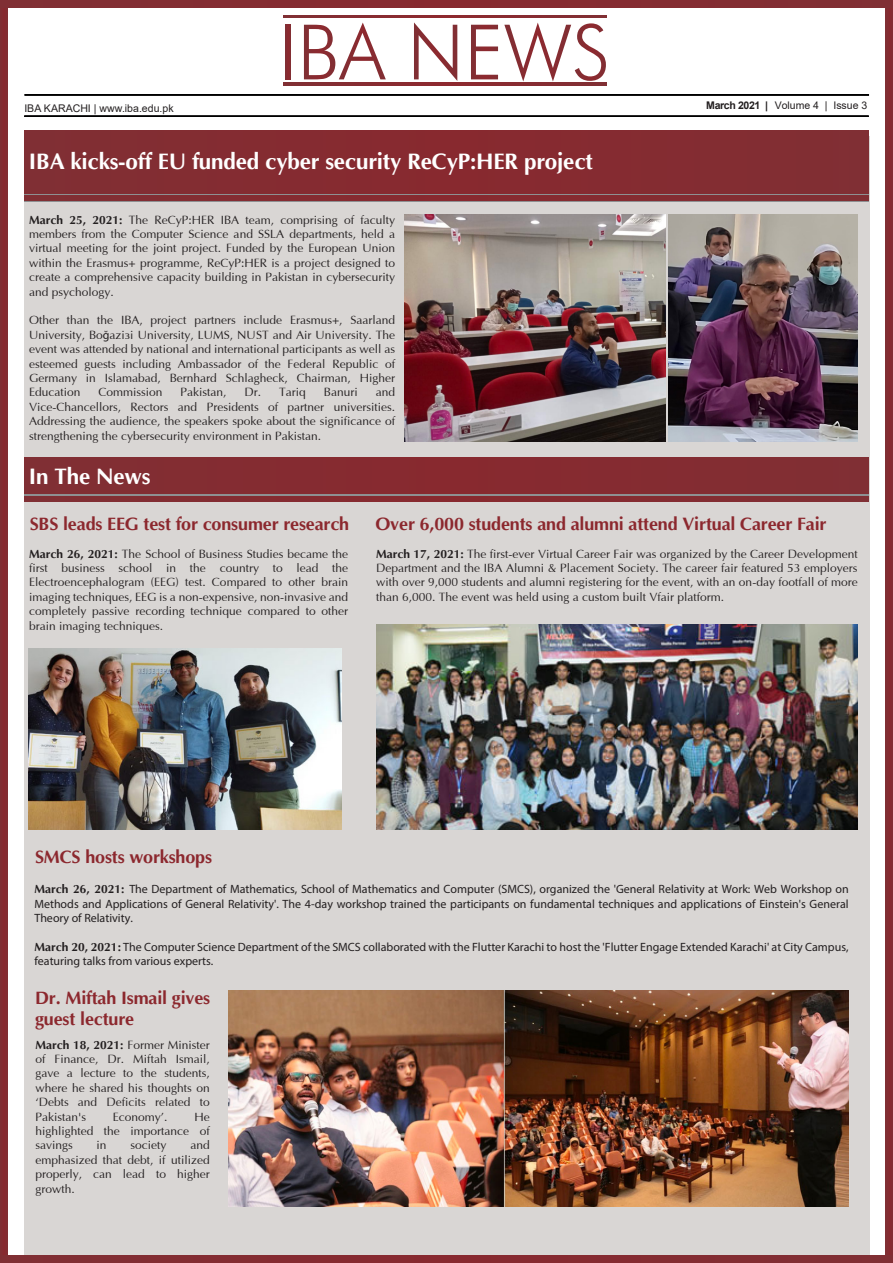
<style>
.page{position:relative;width:893px;height:1263px;background:#fff}
.page>*{position:absolute;margin:0;border:0;box-sizing:border-box;transform-origin:0 0}
.t1{font:700 22.8px "Optima";letter-spacing:-.01em;color:#fff}
.t2{font:700 18.3px/21.6px "Optima";letter-spacing:-.01em;color:#8c282e}
.t3{font:12px/14.4px "Optima";color:#231f20;text-align:justify}
.t4{font:12px/14.4px "Myriad Pro";color:#231f20;text-align:justify}
.t5{font:10.5px "Arial";color:#231f20}
.s1{font-weight:700}
.s2{font-family:"Myriad Pro"}
.s3{font-family:"Optima";font-weight:700}
</style>
<div class="page">
<div style="left:24px;top:136px;width:845px;height:1127px;background:#d9d6d4"></div>
<svg style="left:24px;top:193px;width:845px;height:8px;fill:#852d32"></svg>
<div style="left:24px;top:131px;width:845px;height:62px;background:#842c31"></div>
<hr style="left:24px;top:196px;width:845px;height:4px;background:#842c31">
<div style="left:24px;top:493px;width:845px;height:9px;background:#8e9092"></div>
<div style="left:24px;top:457px;width:845px;height:37px;background:#842c31"></div>
<div style="left:24px;top:496px;width:845px;height:5px;background:#842c31"></div>
<hr style="left:24px;top:95px;width:845px;height:1px;background:#000">
<hr style="left:24px;top:116px;width:845px;height:1px;background:#000">
<div style="left:0;top:0;width:7px;height:1263px;background:#852b31"></div>
<div style="left:885px;top:0;width:8px;height:1263px;background:#842c31"></div>
<div style="left:0;top:0;width:893px;height:7px;background:#842c31"></div>
<div style="left:0;top:1255px;width:893px;height:8px;background:#842c31"></div>
<hr style="left:283px;top:15px;width:324px;height:3px;background:#872c31">
<div style="left:285px;top:25px;width:5px;height:54px;background:#892b31"></div>
<svg style="left:304px;top:23px;width:82px;height:56px"></svg>
<svg style="left:414px;top:22px;width:43px;height:59px"></svg>
<svg style="left:471px;top:25px;width:27px;height:54px"></svg>
<svg style="left:504px;top:23px;width:102px;height:59px"></svg>
<hr style="left:283px;top:83px;width:323px;height:2px;background:#872c31">
<img style="left:376px;top:624px;width:482px;height:206px">
<img style="left:28px;top:648px;width:314px;height:182px">
<img style="left:228px;top:990px;width:620px;height:217px">
<img style="left:669px;top:214px;width:189px;height:228px">
<img style="left:404px;top:214px;width:262px;height:228px">
<p class="t5" style="left:24px;top:101px;width:151px">IBA KARACHI | www.iba.edu.pk</p>
<p class="t5" style="left:706px;top:98px;width:163px"><span class="s1">March 2021 |</span> Volume 4 | Issue 3</p>
<h1 class="t1" style="left:29px;top:148px;width:566px">IBA kicks-off EU funded cyber security ReCyP:HER project</h1>
<p class="t3" style="left:29px;top:213px;width:368px"><span class="s1">March 25, 2021:</span> The ReCyP:HER IBA team, comprising of faculty members from the Computer Science and SSLA departments, held a virtual meeting for the joint project. Funded by the European Union within the Erasmus+ programme, ReCyP:HER is a project designed to create a comprehensive capacity building in Pakistan in cybersecurity and psychology.</p>
<p class="t3" style="left:29px;top:314px;width:368px">Other than the IBA, project partners include Erasmus+, Saarland University, Bo<span class="s2">ğ</span>aziçi University, LUMS, NUST and Air University. The event was attended by national and international participants as well as esteemed guests including Ambassador of the Federal Republic of Germany in Islamabad, Bernhard Schlagheck, Chairman, Higher Education</p>
<p class="t3" style="left:29px;top:386px;width:368px;text-indent:347px">and Vice-Chancellors, Rectors and Presidents of partner universities.<br>Addressing the audience, the speakers spoke about the significance of strengthening the cybersecurity environment in Pakistan.</p>
<h1 class="t1" style="left:29px;top:464px;width:123px">In The News</h1>
<p class="t3" style="left:98px;top:386px;width:66px">Commission</p>
<p class="t3" style="left:180px;top:386px;width:48px">Pakistan,</p>
<p class="t3" style="left:245px;top:386px;width:63px">Dr. Tariq</p>
<p class="t3" style="left:324px;top:386px;width:35px">Banuri</p>
<h2 class="t2" style="left:30px;top:513px;width:321px">SBS leads EEG test for consumer research</h2>
<p class="t3" style="left:29px;top:547px;width:321px"><span class="s1">March 26, 2021:</span> The School of Business Studies became the first business school in the country to lead the Electroencephalogram (EEG) test. Compared to other brain imaging techniques, EEG is a non-expensive, non-invasive and completely passive recording technique compared to other brain imaging techniques.</p>
<h2 class="t2" style="left:375px;top:513px;width:453px">Over 6,000 students and alumni attend Virtual Career Fair</h2>
<p class="t3" style="left:376px;top:547px;width:483px"><span class="s1">March 17, 2021:</span> The first-ever Virtual Career Fair was organized by the Career Development Department and the IBA Alumni &amp; Placement Society. The career fair featured 53 employers with over 9,000 students and alumni registering for the event, with an on-day footfall of more than 6,000. The event was held using a custom built Vfair platform.</p>
<h2 class="t2" style="left:35px;top:847px;width:178px">SMCS hosts workshops</h2>
<p class="t4" style="left:34px;top:882px;width:816px"><span class="s3">March 26, 2021:</span> The Department of Mathematics, School of Mathematics and Computer (SMCS), organized the 'General Relativity at Work: Web Workshop on Methods and Applications of General Relativity'. The 4-day workshop trained the participants on fundamental techniques and applications of Einstein's General Theory of Relativity.</p>
<p class="t4" style="left:34px;top:939px;width:816px"><span class="s3">March 20, 2021:</span> The Computer Science Department of the SMCS collaborated with the Flutter Karachi to host the 'Flutter Engage Extended Karachi' at City Campus, featuring talks from various experts.</p>
<h2 class="t2" style="left:35px;top:987px;width:177px">Dr. Miftah Ismail gives guest lecture</h2>
<p class="t3" style="left:35px;top:1038px;width:176px"><span class="s1">March 18, 2021:</span> Former Minister of Finance, Dr. Miftah Ismail, gave a lecture to the students, where he shared his thoughts on ‘Debts and Deficits related to Pakistan's</p>
<p class="t3" style="left:113px;top:1110px;width:56px">Economy’.</p>
<p class="t3" style="left:35px;top:1110px;width:176px;text-indent:159px">He highlighted the importance of savings</p>
<p class="t3" style="left:35px;top:1138px;width:176px;text-indent:155px">and emphasized that debt, if utilized properly, can lead to higher growth.</p>
<p class="t3" style="left:97px;top:1138px;width:12px">in</p>
<p class="t3" style="left:131px;top:1138px;width:38px">society</p>
</div>
